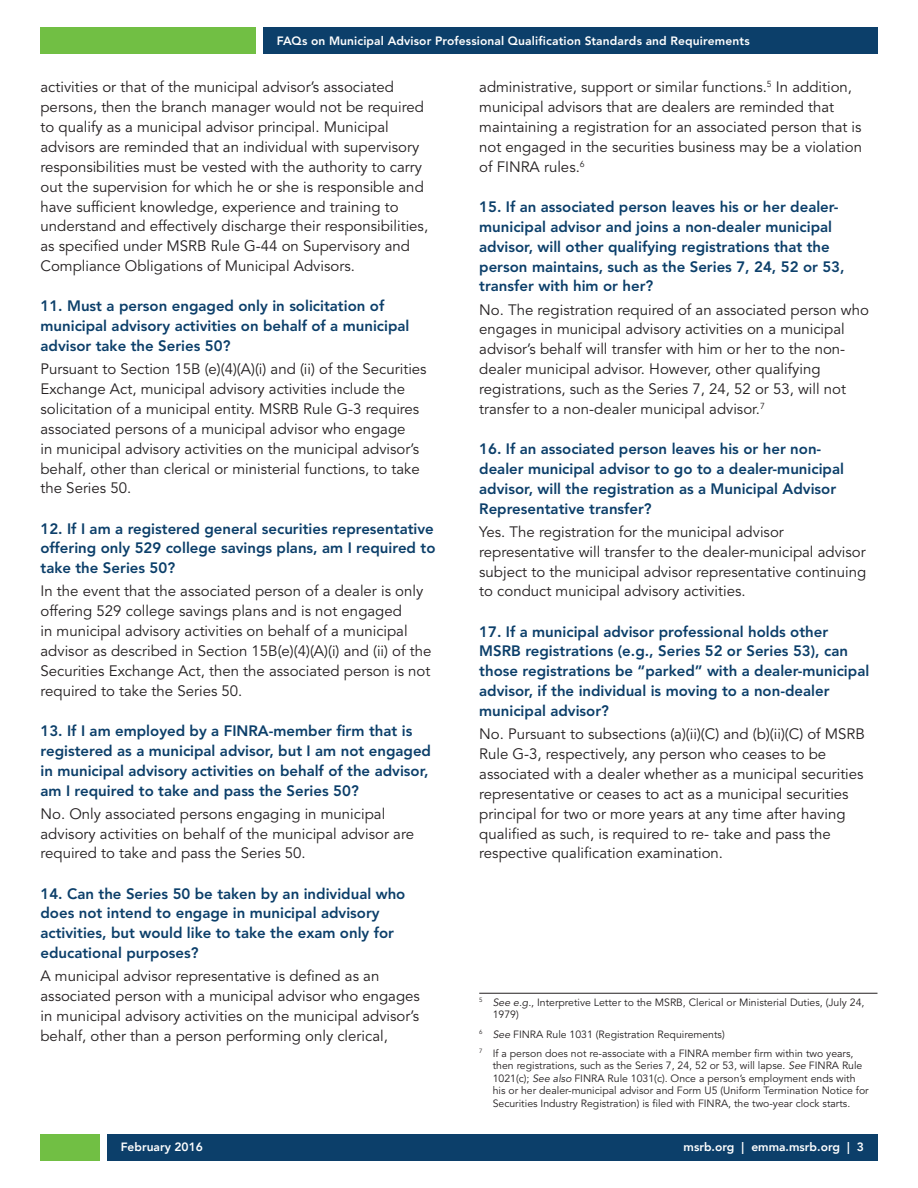
<style>
.page{position:relative;width:918px;height:1188px;background:#fff}
.page>*{position:absolute;margin:0;border:0;box-sizing:border-box;transform-origin:0 0}
.t1{font:15px/20px "Avenir LT Std";color:#231f20}
.t2{font:800 15px/19.8px "Avenir LT Std";color:#0c3f6a}
.t3{font:800 12px "Avenir LT Std";letter-spacing:.01em;color:#fff}
.t4{font:800 12px "Avenir";color:#fff}
.t5{font:10.5px/12.6px "Avenir LT Std";color:#231f20}
.s1{font-style:italic}
</style>
<div class="page">
<div style="left:40px;top:1134px;width:60px;height:27px;background:#71bf44"></div>
<div style="left:107px;top:1134px;width:771px;height:27px;background:#0c3f6a"></div>
<div style="left:263px;top:27px;width:615px;height:27px;background:#0c3f6a"></div>
<div style="left:40px;top:27px;width:216px;height:27px;background:#71bf44"></div>
<hr style="left:479px;top:993px;width:399px;height:1px;background:#231f20">
<p class="t3" style="left:277px;top:34px;width:474px">FAQs on Municipal Advisor Professional Qualification Standards and Requirements</p>
<p class="t1" style="left:40px;top:78px;width:389px">activities or that of the municipal advisor’s associated persons, then the branch manager would not be required to qualify as a municipal advisor principal. Municipal advisors are reminded that an individual with supervisory responsibilities must be vested with the authority to carry out the supervision for which he or she is responsible and have sufficient knowledge, experience and training to understand and effectively discharge their responsibilities, as specified under MSRB Rule G-44 on Supervisory and Compliance Obligations of Municipal Advisors.</p>
<p class="t2" style="left:40px;top:296px;width:370px">11. Must a person engaged only in solicitation of municipal advisory activities on behalf of a municipal advisor take the Series 50?</p>
<p class="t1" style="left:40px;top:359px;width:388px">Pursuant to Section 15B (e)(4)(A)(i) and (ii) of the Securities Exchange Act, municipal advisory activities include the solicitation of a municipal entity. MSRB Rule G-3 requires associated persons of a municipal advisor who engage<br>in municipal advisory activities on the municipal advisor’s behalf, other than clerical or ministerial functions, to take the Series 50.</p>
<p class="t2" style="left:40px;top:518px;width:396px;text-align:justify">12. If I am a registered general securities representative offering only 529 college savings plans, am I required to take the Series 50?</p>
<p class="t1" style="left:40px;top:582px;width:392px">In the event that the associated person of a dealer is only offering 529 college savings plans and is not engaged<br>in municipal advisory activities on behalf of a municipal advisor as described in Section 15B(e)(4)(A)(i) and (ii) of the Securities Exchange Act, then the associated person is not required to take the Series 50.</p>
<p class="t2" style="left:40px;top:721px;width:392px">13. If I am employed by a FINRA-member firm that is registered as a municipal advisor, but I am not engaged in municipal advisory activities on behalf of the advisor, am I required to take and pass the Series 50?</p>
<p class="t1" style="left:40px;top:804px;width:375px">No. Only associated persons engaging in municipal advisory activities on behalf of the municipal advisor are required to take and pass the Series 50.</p>
<p class="t2" style="left:40px;top:883px;width:366px">14. Can the Series 50 be taken by an individual who does not intend to engage in municipal advisory activities, but would like to take the exam only for educational purposes?</p>
<p class="t1" style="left:40px;top:967px;width:381px">A municipal advisor representative is defined as an associated person with a municipal advisor who engages in municipal advisory activities on the municipal advisor’s behalf, other than a person performing only clerical,</p>
<p class="t1" style="left:479px;top:78px;width:384px">administrative, support or similar functions.<sup>5</sup> In addition, municipal advisors that are dealers are reminded that maintaining a registration for an associated person that is not engaged in the securities business may be a violation of FINRA rules.<sup>6</sup></p>
<p class="t2" style="left:479px;top:197px;width:367px">15. If an associated person leaves his or her dealer&shy;municipal advisor and joins a non-dealer municipal advisor, will other qualifying registrations that the person maintains, such as the Series 7, 24, 52 or 53, transfer with him or her?</p>
<p class="t1" style="left:479px;top:300px;width:391px">No. The registration required of an associated person who engages in municipal advisory activities on a municipal advisor’s behalf will transfer with him or her to the non&shy;dealer municipal advisor. However, other qualifying registrations, such as the Series 7, 24, 52 or 53, will not transfer to a non-dealer municipal advisor.<sup>7</sup></p>
<p class="t2" style="left:479px;top:439px;width:366px">16. If an associated person leaves his or her non&shy;dealer municipal advisor to go to a dealer-municipal advisor, will the registration as a Municipal Advisor Representative transfer?</p>
<p class="t1" style="left:479px;top:522px;width:389px">Yes. The registration for the municipal advisor representative will transfer to the dealer-municipal advisor subject to the municipal advisor representative continuing to conduct municipal advisory activities.</p>
<p class="t2" style="left:479px;top:622px;width:392px">17. If a municipal advisor professional holds other MSRB registrations (e.g., Series 52 or Series 53), can those registrations be “parked” with a dealer-municipal advisor, if the individual is moving to a non-dealer municipal advisor?</p>
<p class="t1" style="left:479px;top:724px;width:387px">No. Pursuant to subsections (a)(ii)(C) and (b)(ii)(C) of MSRB Rule G-3, respectively, any person who ceases to be associated with a dealer whether as a municipal securities representative or ceases to act as a municipal securities principal for two or more years at any time after having qualified as such, is required to re- take and pass the respective qualification examination.</p>
<p class="t5" style="left:493px;top:996px;width:373px;text-indent:-14px"><sup>5</sup> <span class="s1">See e.g.</span>, Interpretive Letter to the MSRB, Clerical or Ministerial Duties, (July 24,<br>1979)</p>
<p class="t5" style="left:479px;top:1025px;width:376px;line-height:19px"><sup>6</sup> <span class="s1">See</span> FINRA Rule 1031 (Registration Requirements)<br><sup>7</sup> If a person does not re-associate with a FINRA member firm within two years,</p>
<p class="t5" style="left:493px;top:1060px;width:378px">then registrations, such as the Series 7, 24, 52 or 53, will lapse. <span class="s1">See</span> FINRA Rule 1021(c); <span class="s1">See also</span> FINRA Rule 1031(c). Once a person’s employment ends with his or her dealer-municipal advisor and Form U5 (Uniform Termination Notice for Securities Industry Registration) is filed with FINRA, the two-year clock starts.</p>
<p class="t4" style="left:121px;top:1137px;width:84px">February 2016</p>
<p class="t4" style="left:684px;top:1137px;width:182px">msrb.org | emma.msrb.org | 3</p>
</div>
